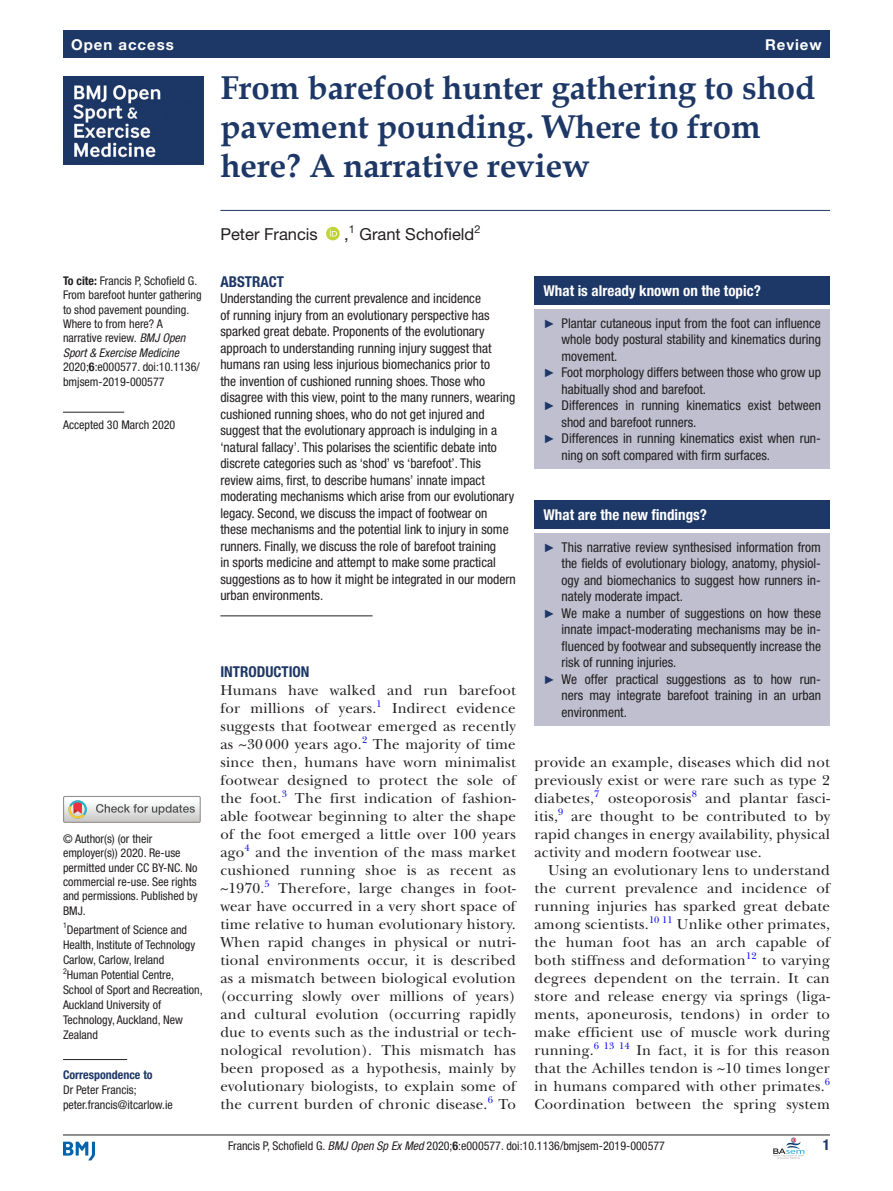
<style>
.page{position:relative;width:893px;height:1191px;background:#fff}
.page>*{position:absolute;margin:0;border:0;box-sizing:border-box;transform-origin:0 0}
.t1{font:700 33px/39px "Book Antiqua";color:#1d3766}
.t2{font:16.5px "Helvetica Neue LT Std";color:#231f20}
.t3{font:15px/18px "New Baskerville";letter-spacing:.015em;color:#231f20;text-align:justify}
.t4{font:700 condensed 15px "Helvetica Neue LT Std";color:#fff}
.t5{font:700 condensed 15px "Helvetica Neue LT Std";color:#1d3766}
.t6{font:700 15px "Helvetica Neue LT Std";letter-spacing:.065em;color:#fff}
.t7{font:condensed 13.5px/16.5px "Helvetica Neue LT Std";color:#231f20}
.t8{font:condensed 12px/14.4px "Helvetica Neue LT Std";color:#231f20}
.t9{font:700 condensed 12px "Helvetica Neue LT Std";color:#1d3766}
.t10{font:10.95px "Helvetica Neue LT Std";color:#231f20}
.t11{font:9.9px "New Baskerville";letter-spacing:.015em;color:#00f}
.t12{font:condensed 7.95px "Helvetica Neue LT Std";color:#231f20}
.s1{font-weight:700}
.s2{font-style:italic}
.s3{font-family:"Arial";font-stretch:normal;font-size:12px;color:#1d3766}
</style>
<div class="page">
<hr style="left:63px;top:1134px;width:767px;height:1px;background:#231f20">
<svg style="left:63px;top:1141px;width:32px;height:19px"></svg>
<svg style="left:773px;top:1137px;width:31px;height:21px"></svg>
<div style="left:63px;top:31px;width:767px;height:27px;background:#1d3766"></div>
<hr style="left:220px;top:210px;width:610px;height:1px;background:#1d3766">
<svg style="left:326px;top:227px;width:14px;height:13px"></svg>
<hr style="left:63px;top:412px;width:61px;height:1px;background:#231f20">
<hr style="left:63px;top:1059px;width:64px;height:1px;background:#231f20">
<div style="left:63px;top:796px;width:138px;height:27px;border:1px solid #969090"></div>
<svg style="left:64px;top:796px;width:136px;height:26px"></svg>
<img style="left:63px;top:77px;width:140px;height:88px">
<hr style="left:220px;top:615px;width:153px;height:1px;background:#231f20">
<div style="left:535px;top:276px;width:295px;height:29px;background:#1d3766"></div>
<div style="left:535px;top:309px;width:295px;height:159px;background:#bfbfcf"></div>
<div style="left:535px;top:500px;width:295px;height:29px;background:#1d3766"></div>
<div style="left:535px;top:533px;width:295px;height:192px;background:#bfbfcf"></div>
<p class="t6" style="left:71px;top:35px;width:104px">Open access</p>
<p class="t6" style="left:765px;top:35px;width:58px">Review</p>
<h1 class="t1" style="left:220px;top:68px;width:596px">From barefoot hunter gathering to shod pavement pounding. Where to from here? A narrative review</h1>
<p class="t8" style="left:63px;top:273px;width:140px"><span class="s1">To cite:</span> Francis P, Schofield G.<br>From barefoot hunter gathering to shod pavement pounding.<br>Where to from here? A narrative review. <span class="s2">BMJ Open<br>Sport &amp; Exercise Medicine<br></span>2020;<span class="s1">6</span>:e000577. doi:10.1136/ bmjsem-2019-000577</p>
<p class="t8" style="left:63px;top:417px;width:114px">Accepted 30 March 2020</p>
<p class="t8" style="left:63px;top:831px;width:136px">© Author(s) (or their employer(s)) 2020. Re-use permitted under CC BY-NC. No commercial re-use. See rights and permissions. Published by<br>BMJ.</p>
<p class="t12" style="left:63px;top:921px;width:5px">1</p>
<p class="t8" style="left:63px;top:922px;width:134px;line-height:15px;text-indent:4px">Department of Science and<br>Health, Institute of Technology<br>Carlow, Carlow, Ireland</p>
<p class="t12" style="left:63px;top:966px;width:5px">2</p>
<p class="t8" style="left:63px;top:967px;width:141px;line-height:15px;text-indent:4px">Human Potential Centre,<br>School of Sport and Recreation,<br>Auckland University of<br>Technology, Auckland, New<br>Zealand</p>
<p class="t9" style="left:63px;top:1068px;width:91px">Correspondence to</p>
<p class="t8" style="left:63px;top:1082px;width:111px;line-height:15px">Dr Peter Francis; peter.francis@itcarlow.ie</p>
<p class="t2" style="left:220px;top:225px;width:99px">Peter Francis</p>
<p class="t10" style="left:349px;top:222px;width:8px">1</p>
<p class="t2" style="left:359px;top:225px;width:116px">Grant Schofield</p>
<p class="t10" style="left:474px;top:222px;width:8px">2</p>
<p class="t2" style="left:344px;top:225px;width:6px">,</p>
<p class="t5" style="left:220px;top:272px;width:49px">Abstract</p>
<p class="t7" style="left:220px;top:290px;width:297px">Understanding the current prevalence and incidence<br>of running injury from an evolutionary perspective has sparked great debate. Proponents of the evolutionary approach to understanding running injury suggest that humans ran using less injurious biomechanics prior to<br>the invention of cushioned running shoes. Those who disagree with this view, point to the many runners, wearing cushioned running shoes, who do not get injured and suggest that the evolutionary approach is indulging in a ‘natural fallacy’. This polarises the scientific debate into discrete categories such as ‘shod’ vs ‘barefoot’. This review aims, first, to describe humans’ innate impact moderating mechanisms which arise from our evolutionary legacy. Second, we discuss the impact of footwear on these mechanisms and the potential link to injury in some runners. Finally, we discuss the role of barefoot training<br>in sports medicine and attempt to make some practical suggestions as to how it might be integrated in our modern urban environments.</p>
<p class="t5" style="left:220px;top:663px;width:91px">Introduction</p>
<p class="t3" style="left:220px;top:681px;width:297px">Humans have walked and run barefoot for millions of years.</p>
<p class="t11" style="left:377px;top:697px;width:7px">1</p>
<p class="t3" style="left:220px;top:699px;width:297px;text-indent:172px">Indirect evidence suggests that footwear emerged as recently as ~30 000 years ago.</p>
<p class="t11" style="left:362px;top:733px;width:7px">2</p>
<p class="t3" style="left:220px;top:735px;width:297px;text-indent:152px">The majority of time since then, humans have worn minimalist footwear designed to protect the sole of the foot.</p>
<p class="t11" style="left:282px;top:787px;width:7px">3</p>
<p class="t3" style="left:220px;top:789px;width:297px;text-indent:75px">The first indication of fashion&shy;able footwear beginning to alter the shape of the foot emerged a little over 100 years ago</p>
<p class="t11" style="left:244px;top:841px;width:7px">4</p>
<p class="t3" style="left:220px;top:843px;width:297px;text-indent:35px">and the invention of the mass market cushioned running shoe is as recent as ~1970.</p>
<p class="t11" style="left:265px;top:877px;width:7px">5</p>
<p class="t3" style="left:220px;top:879px;width:297px;text-indent:58px">Therefore, large changes in foot&shy;wear have occurred in a very short space of time relative to human evolutionary history.<br>When rapid changes in physical or nutri&shy;tional environments occur, it is described as a mismatch between biological evolution (occurring slowly over millions of years) and cultural evolution (occurring rapidly due to events such as the industrial or tech&shy;nological revolution). This mismatch has been proposed as a hypothesis, mainly by evolutionary biologists, to explain some of the current burden of chronic disease.<sup>6</sup> To</p>
<p class="t4" style="left:544px;top:281px;width:219px">What is already known on the topic?</p>
<p class="t7" style="left:544px;top:314px;width:279px"><span class="s3">►</span> Plantar cutaneous input from the foot can influence</p>
<p class="t7" style="left:562px;top:331px;width:261px">whole body postural stability and kinematics during</p>
<p class="t7" style="left:562px;top:347px;width:57px">movement.</p>
<p class="t7" style="left:544px;top:364px;width:279px"><span class="s3">►</span> Foot morphology differs between those who grow up</p>
<p class="t7" style="left:562px;top:380px;width:146px">habitually shod and barefoot.</p>
<p class="t7" style="left:544px;top:397px;width:279px"><span class="s3">►</span> Differences in running kinematics exist between</p>
<p class="t7" style="left:562px;top:413px;width:136px">shod and barefoot runners.</p>
<p class="t7" style="left:544px;top:430px;width:279px"><span class="s3">►</span> Differences in running kinematics exist when run-</p>
<p class="t7" style="left:562px;top:446px;width:210px">ning on soft compared with firm surfaces.</p>
<p class="t4" style="left:544px;top:505px;width:165px">What are the new findings?</p>
<p class="t7" style="left:544px;top:538px;width:279px"><span class="s3">►</span> This narrative review synthesised information from</p>
<p class="t7" style="left:562px;top:555px;width:261px">the fields of evolutionary biology, anatomy, physiol-</p>
<p class="t7" style="left:562px;top:571px;width:261px">ogy and biomechanics to suggest how runners in-</p>
<p class="t7" style="left:562px;top:588px;width:123px">nately moderate impact.</p>
<p class="t7" style="left:544px;top:604px;width:279px"><span class="s3">►</span> We make a number of suggestions on how these</p>
<p class="t7" style="left:562px;top:621px;width:261px">innate impact-moderating mechanisms may be in-</p>
<p class="t7" style="left:562px;top:637px;width:261px">fluenced by footwear and subsequently increase the</p>
<p class="t7" style="left:562px;top:654px;width:116px">risk of running injuries.</p>
<p class="t7" style="left:544px;top:670px;width:279px"><span class="s3">►</span> We offer practical suggestions as to how run-</p>
<p class="t7" style="left:562px;top:687px;width:261px">ners may integrate barefoot training in an urban</p>
<p class="t7" style="left:562px;top:703px;width:67px">environment.</p>
<p class="t3" style="left:535px;top:753px;width:297px">provide an example, diseases which did not previously exist or were rare such as type 2 diabetes,</p>
<p class="t11" style="left:594px;top:787px;width:7px">7</p>
<p class="t3" style="left:608px;top:789px;width:85px">osteoporosis</p>
<p class="t11" style="left:692px;top:787px;width:7px">8</p>
<p class="t3" style="left:705px;top:789px;width:126px">and plantar fasci-</p>
<p class="t3" style="left:535px;top:807px;width:25px">itis,</p>
<p class="t11" style="left:558px;top:805px;width:7px">9</p>
<p class="t3" style="left:535px;top:807px;width:297px;text-indent:36px">are thought to be contributed to by rapid changes in energy availability, physical activity and modern footwear use.</p>
<p class="t3" style="left:535px;top:861px;width:297px;text-indent:14px">Using an evolutionary lens to understand the current prevalence and incidence of running injuries has sparked great debate among scientists.</p>
<p class="t11" style="left:649px;top:913px;width:25px">10 11</p>
<p class="t3" style="left:535px;top:915px;width:297px;text-indent:142px">Unlike other primates, the human foot has an arch capable of both stiffness and deformation</p>
<p class="t11" style="left:746px;top:949px;width:12px">12</p>
<p class="t3" style="left:535px;top:951px;width:297px;text-indent:228px">to varying degrees dependent on the terrain. It can store and release energy via springs (liga&shy;ments, aponeurosis, tendons) in order to make efficient use of muscle work during running.</p>
<p class="t11" style="left:594px;top:1039px;width:37px">6 13 14</p>
<p class="t3" style="left:535px;top:1041px;width:297px;text-indent:102px">In fact, it is for this reason that the Achilles tendon is ~10 times longer in humans compared with other primates.</p>
<p class="t11" style="left:825px;top:1075px;width:7px">6</p>
<p class="t3" style="left:535px;top:1095px;width:297px">Coordination between the spring system</p>
<p class="t8" style="left:228px;top:1138px;width:438px">Francis P, Schofield G. <span class="s2">BMJ Open Sp Ex Med</span> 2020;<span class="s1">6</span>:e000577. doi:10.1136/bmjsem-2019-000577</p>
<p class="t5" style="left:823px;top:1135px;width:9px">1</p>
</div>
